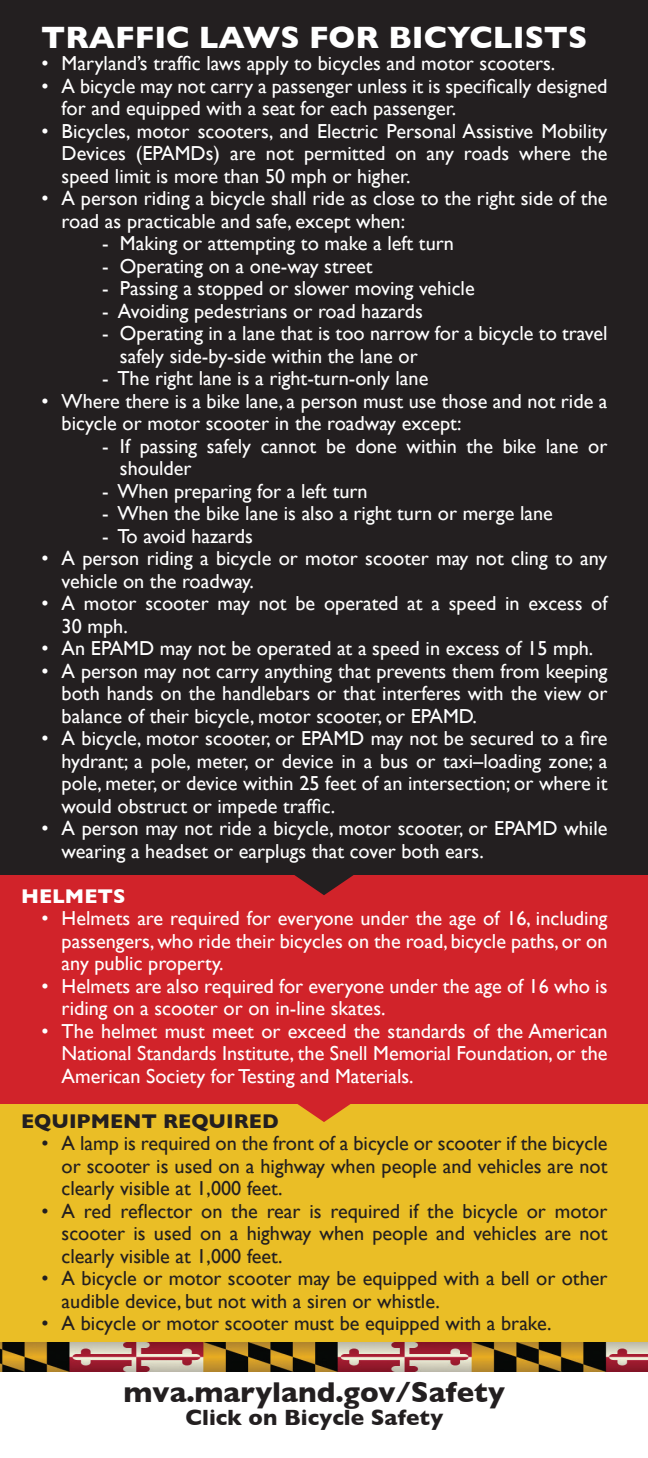
<style>
.page{position:relative;width:648px;height:1458px;background:#fff}
.page>*{position:absolute;margin:0;border:0;box-sizing:border-box;transform-origin:0 0}
.t1{font:700 31.5px "Gill Sans";color:#fff}
.t2{font:700 29.25px "Gill Sans";color:#231f20}
.t3{font:700 22.5px "Gill Sans";color:#231f20}
.t4{font:20.25px/22.5px "Gill Sans";color:#fff}
.t5{font:20.25px/22.5px "Gill Sans";color:#231f20;text-align:justify}
.t6{font:700 20.25px "Gill Sans";color:#231f20}
.t7{font:700 20.25px "Gill Sans";color:#fff}
</style>
<div class="page">
<div style="left:0;top:852px;width:648px;height:253px;background:#d1232a"></div>
<div style="left:0;top:1105px;width:648px;height:252px;background:#eabe26"></div>
<div style="left:0;top:0;width:648px;height:875px;background:#231f20"></div>
<svg style="left:294px;top:875px;width:60px;height:20px"></svg>
<svg style="left:288px;top:1104px;width:72px;height:18px"></svg>
<img style="left:0;top:1342px;width:648px;height:30px">
<p class="t1" style="left:41px;top:12px;width:548px">TRAFFIC LAWS FOR BICYCLISTS</p>
<p class="t4" style="left:41px;top:52px;width:515px">• Maryland’s traffic laws apply to bicycles and motor scooters.</p>
<p class="t4" style="left:62px;top:74px;width:547px;text-indent:-20px">• A bicycle may not carry a passenger unless it is specifically designed for and equipped with a seat for each passenger.</p>
<p class="t4" style="left:62px;top:119px;width:547px;text-align:justify;text-indent:-20px">• Bicycles, motor scooters, and Electric Personal Assistive Mobility Devices (EPAMDs) are not permitted on any roads where the speed limit is more than 50 mph or higher.</p>
<p class="t4" style="left:62px;top:187px;width:547px;text-indent:-20px">• A person riding a bicycle shall ride as close to the right side of the road as practicable and safe, except when:</p>
<p class="t4" style="left:102px;top:232px;width:353px">- Making or attempting to make a left turn</p>
<p class="t4" style="left:102px;top:254px;width:272px">- Operating on a one-way street</p>
<p class="t4" style="left:102px;top:277px;width:374px">- Passing a stopped or slower moving vehicle</p>
<p class="t4" style="left:102px;top:299px;width:322px">- Avoiding pedestrians or road hazards</p>
<p class="t4" style="left:120px;top:322px;width:489px;text-indent:-18px">- Operating in a lane that is too narrow for a bicycle to travel safely side-by-side within the lane or</p>
<p class="t4" style="left:102px;top:367px;width:328px">- The right lane is a right-turn-only lane</p>
<p class="t4" style="left:62px;top:389px;width:547px;text-indent:-20px">• Where there is a bike lane, a person must use those and not ride a bicycle or motor scooter in the roadway except:</p>
<p class="t4" style="left:120px;top:434px;width:489px;text-indent:-18px">- If passing safely cannot be done within the bike lane or shoulder</p>
<p class="t4" style="left:102px;top:479px;width:267px">- When preparing for a left turn</p>
<p class="t4" style="left:102px;top:502px;width:452px">- When the bike lane is also a right turn or merge lane</p>
<p class="t4" style="left:102px;top:524px;width:152px">- To avoid hazards</p>
<p class="t4" style="left:62px;top:547px;width:547px;text-indent:-20px">• A person riding a bicycle or motor scooter may not cling to any vehicle on the roadway.</p>
<p class="t4" style="left:62px;top:592px;width:547px;text-indent:-20px">• A motor scooter may not be operated at a speed in excess of<br>30 mph.</p>
<p class="t4" style="left:41px;top:637px;width:554px">• An EPAMD may not be operated at a speed in excess of 15 mph.</p>
<p class="t4" style="left:62px;top:659px;width:547px;text-align:justify;text-indent:-20px">• A person may not carry anything that prevents them from keeping both hands on the handlebars or that interferes with the view or balance of their bicycle, motor scooter, or EPAMD.</p>
<p class="t4" style="left:62px;top:727px;width:547px;text-align:justify;text-indent:-20px">• A bicycle, motor scooter, or EPAMD may not be secured to a fire hydrant; a pole, meter, or device in a bus or taxi–loading zone; a pole, meter, or device within 25 feet of an intersection; or where it would obstruct or impede traffic.</p>
<p class="t4" style="left:62px;top:817px;width:547px;text-indent:-20px">• A person may not ride a bicycle, motor scooter, or EPAMD while wearing a headset or earplugs that cover both ears.</p>
<p class="t7" style="left:21px;top:880px;width:106px">HELMETS</p>
<p class="t4" style="left:62px;top:907px;width:547px;text-align:justify;text-indent:-20px">• Helmets are required for everyone under the age of 16, including passengers, who ride their bicycles on the road, bicycle paths, or on any public property.</p>
<p class="t4" style="left:62px;top:974px;width:547px;text-indent:-20px">• Helmets are also required for everyone under the age of 16 who is riding on a scooter or on in-line skates.</p>
<p class="t4" style="left:62px;top:1019px;width:547px;text-align:justify;text-indent:-20px">• The helmet must meet or exceed the standards of the American National Standards Institute, the Snell Memorial Foundation, or the American Society for Testing and Materials.</p>
<p class="t6" style="left:21px;top:1105px;width:259px">EQUIPMENT REQUIRED</p>
<p class="t5" style="left:62px;top:1132px;width:547px;text-indent:-20px">• A lamp is required on the front of a bicycle or scooter if the bicycle or scooter is used on a highway when people and vehicles are not clearly visible at 1,000 feet.</p>
<p class="t5" style="left:62px;top:1199px;width:547px;text-indent:-20px">• A red reflector on the rear is required if the bicycle or motor scooter is used on a highway when people and vehicles are not clearly visible at 1,000 feet.</p>
<p class="t5" style="left:62px;top:1267px;width:547px;text-indent:-20px">• A bicycle or motor scooter may be equipped with a bell or other audible device, but not with a siren or whistle.</p>
<p class="t5" style="left:41px;top:1312px;width:512px">• A bicycle or motor scooter must be equipped with a brake.</p>
<p class="t2" style="left:124px;top:1369px;width:383px">mva.maryland.gov/Safety</p>
<p class="t3" style="left:185px;top:1399px;width:259px">Click on Bicycle Safety</p>
</div>
